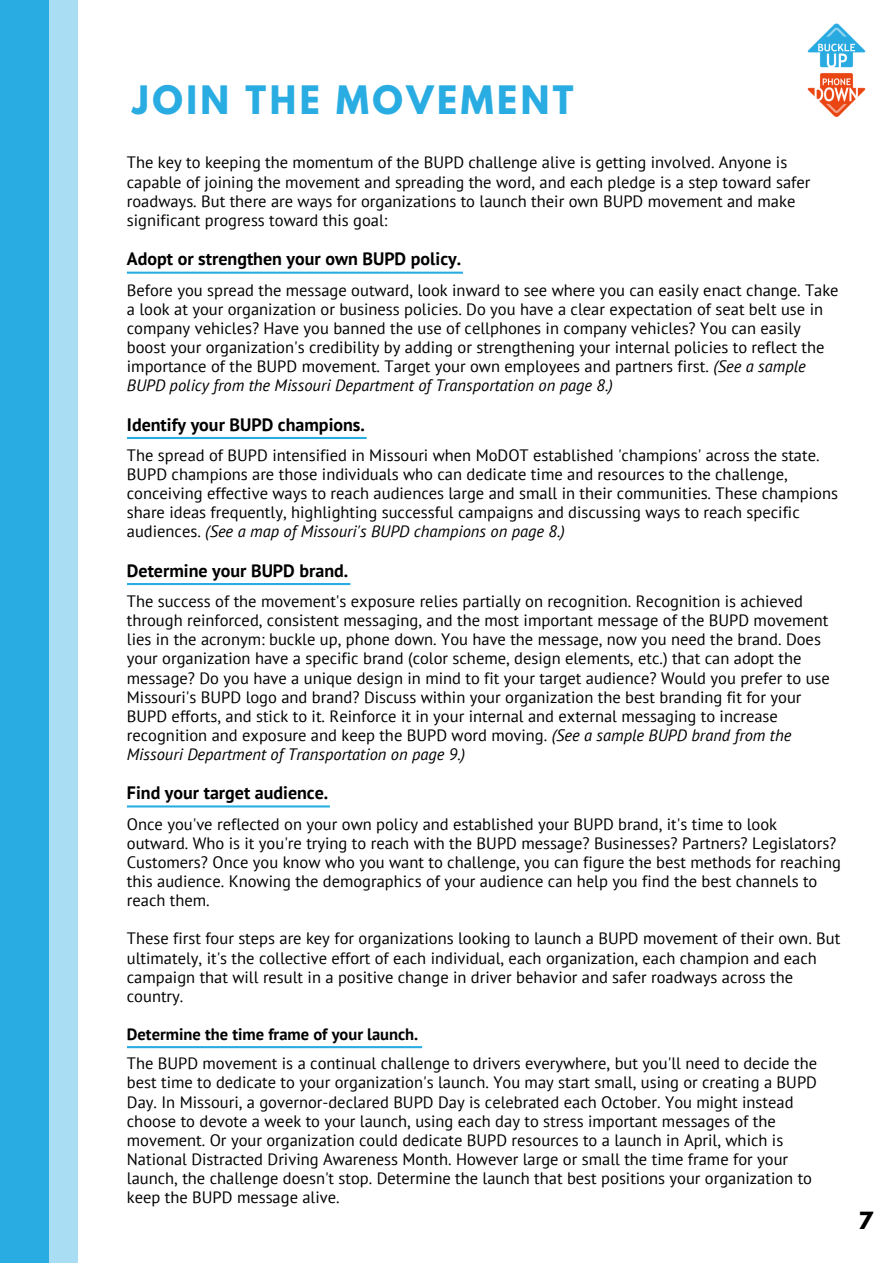
<style>
.page{position:relative;width:893px;height:1264px;background:#fff}
.page>*{position:absolute;margin:0;border:0;box-sizing:border-box;transform-origin:0 0}
.t1{font:700 34.65px "League Spartan";letter-spacing:.1em;color:#29ace2}
.t2{font:700 21px "League Spartan";color:#000}
.t3{font:700 18px "PT Sans";color:#000}
.t4{font:16.5px/19px "PT Sans";color:#000}
.t5{font:700 16.5px "PT Sans";color:#000}
.s1{font-style:italic}
</style>
<div class="page">
<div style="left:49px;top:0;width:28px;height:1262px;background:#a8ddf3"></div>
<div style="left:0;top:0;width:49px;height:1262px;background:#29ace2"></div>
<img style="left:807px;top:23px;width:59px;height:94px">
<svg style="left:127px;top:272px;width:336px;height:2px"></svg>
<svg style="left:127px;top:437px;width:239px;height:2px"></svg>
<svg style="left:127px;top:583px;width:223px;height:2px"></svg>
<svg style="left:127px;top:805px;width:203px;height:2px"></svg>
<svg style="left:127px;top:1046px;width:295px;height:2px"></svg>
<h1 class="t1" style="left:133px;top:83px;width:442px">JOIN THE MOVEMENT</h1>
<p class="t4" style="left:127px;top:153px;width:685px">The key to keeping the momentum of the BUPD challenge alive is getting involved. Anyone is capable of joining the movement and spreading the word, and each pledge is a step toward safer roadways. But there are ways for organizations to launch their own BUPD movement and make significant progress toward this goal:</p>
<p class="t3" style="left:127px;top:247px;width:336px">Adopt or strengthen your own BUPD policy.</p>
<p class="t4" style="left:127px;top:280px;width:713px">Before you spread the message outward, look inward to see where you can easily enact change. Take a look at your organization or business policies. Do you have a clear expectation of seat belt use in company vehicles? Have you banned the use of cellphones in company vehicles? You can easily boost your organization's credibility by adding or strengthening your internal policies to reflect the importance of the BUPD movement. Target your own employees and partners first. <span class="s1">(See a sample BUPD policy from the Missouri Department of Transportation on page 8.)</span></p>
<p class="t3" style="left:127px;top:412px;width:239px">Identify your BUPD champions.</p>
<p class="t4" style="left:127px;top:445px;width:712px">The spread of BUPD intensified in Missouri when MoDOT established 'champions' across the state.<br>BUPD champions are those individuals who can dedicate time and resources to the challenge, conceiving effective ways to reach audiences large and small in their communities. These champions share ideas frequently, highlighting successful campaigns and discussing ways to reach specific audiences. <span class="s1">(See a map of Missouri's BUPD champions on page 8.)</span></p>
<p class="t3" style="left:127px;top:558px;width:223px">Determine your BUPD brand.</p>
<p class="t4" style="left:127px;top:591px;width:704px">The success of the movement's exposure relies partially on recognition. Recognition is achieved through reinforced, consistent messaging, and the most important message of the BUPD movement lies in the acronym: buckle up, phone down. You have the message, now you need the brand. Does your organization have a specific brand (color scheme, design elements, etc.) that can adopt the message? Do you have a unique design in mind to fit your target audience? Would you prefer to use Missouri's BUPD logo and brand? Discuss within your organization the best branding fit for your BUPD efforts, and stick to it. Reinforce it in your internal and external messaging to increase recognition and exposure and keep the BUPD word moving. <span class="s1">(See a sample BUPD brand from the Missouri Department of Transportation on page 9.)</span></p>
<p class="t3" style="left:127px;top:781px;width:203px">Find your target audience.</p>
<p class="t4" style="left:127px;top:814px;width:715px">Once you've reflected on your own policy and established your BUPD brand, it's time to look outward. Who is it you're trying to reach with the BUPD message? Businesses? Partners? Legislators?<br>Customers? Once you know who you want to challenge, you can figure the best methods for reaching this audience. Knowing the demographics of your audience can help you find the best channels to reach them.</p>
<p class="t4" style="left:127px;top:928px;width:715px">These first four steps are key for organizations looking to launch a BUPD movement of their own. But ultimately, it's the collective effort of each individual, each organization, each champion and each campaign that will result in a positive change in driver behavior and safer roadways across the country.</p>
<p class="t5" style="left:127px;top:1023px;width:293px">Determine the time frame of your launch.</p>
<p class="t4" style="left:127px;top:1053px;width:691px">The BUPD movement is a continual challenge to drivers everywhere, but you'll need to decide the best time to dedicate to your organization's launch. You may start small, using or creating a BUPD Day. In Missouri, a governor-declared BUPD Day is celebrated each October. You might instead choose to devote a week to your launch, using each day to stress important messages of the movement. Or your organization could dedicate BUPD resources to a launch in April, which is National Distracted Driving Awareness Month. However large or small the time frame for your launch, the challenge doesn't stop. Determine the launch that best positions your organization to keep the BUPD message alive.</p>
<p class="t2" style="left:858px;top:1209px;width:16px">7</p>
</div>
